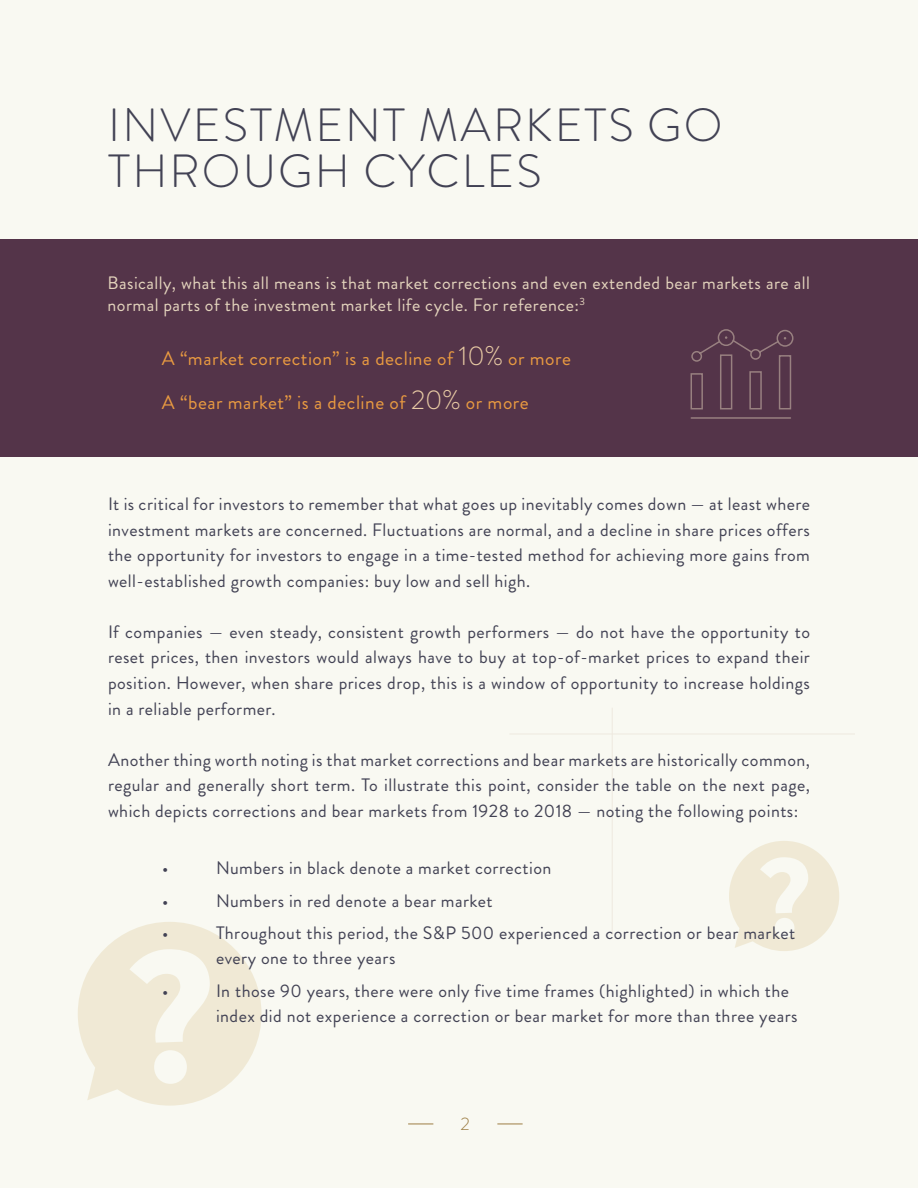
<style>
.page{position:relative;width:918px;height:1188px;background:#f9f9f2}
.page>*{position:absolute;margin:0;border:0;box-sizing:border-box;transform-origin:0 0}
.t1{font:300 46.5px/46.5px "Brandon Grotesque";letter-spacing:.045em;color:#424254}
.t2{font:19.5px "Brandon Grotesque";letter-spacing:.025em;color:#e99a41}
.t3{font:18px/25.5px "Brandon Grotesque";letter-spacing:.025em;color:#424254;text-align:justify}
.t4{font:18px/22.5px "Brandon Grotesque";letter-spacing:.025em;color:#e4d4bd}
.t5{font:300 18px "Brandon Grotesque";color:#9d7e45}
.s1{font-weight:300;font-size:27px;color:#e8caa4}
</style>
<div class="page">
<div style="left:0;top:240px;width:918px;height:217px;background:#543449"></div>
<svg style="left:408px;top:1124px;width:25px;height:1px"></svg>
<svg style="left:497px;top:1124px;width:26px;height:1px"></svg>
<svg style="left:78px;top:922px;width:184px;height:184px"></svg>
<svg style="left:729px;top:841px;width:110px;height:110px"></svg>
<hr style="left:509px;top:734px;width:346px;height:1px;background:#eee9df">
<hr style="left:612px;top:708px;width:1px;height:227px;background:#eee9df">
<hr style="left:691px;top:417px;width:99px;height:2px;background:#e4d4bd">
<svg style="left:691px;top:329px;width:103px;height:33px"></svg>
<h1 class="t1" style="left:108px;top:101px;width:616px">INVESTMENT MARKETS GO<br>THROUGH CYCLES</h1>
<p class="t4" style="left:108px;top:272px;width:704px">Basically, what this all means is that market corrections and even extended bear markets are all normal parts of the investment market life cycle. For reference:<sup>3</sup></p>
<p class="t2" style="left:162px;top:345px;width:410px">A “market correction” is a decline of <span class="s1">10%</span> or more</p>
<p class="t2" style="left:162px;top:388px;width:368px">A “bear market” is a decline of <span class="s1">20%</span> or more</p>
<p class="t3" style="left:108px;top:492px;width:704px">It is critical for investors to remember that what goes up inevitably comes down — at least where investment markets are concerned. Fluctuations are normal, and a decline in share prices offers the opportunity for investors to engage in a time-tested method for achieving more gains from well-established growth companies: buy low and sell high.</p>
<p class="t3" style="left:108px;top:619px;width:704px">If companies — even steady, consistent growth performers — do not have the opportunity to reset prices, then investors would always have to buy at top-of-market prices to expand their position. However, when share prices drop, this is a window of opportunity to increase holdings in a reliable performer.</p>
<p class="t3" style="left:108px;top:747px;width:704px">Another thing worth noting is that market corrections and bear markets are historically common, regular and generally short term. To illustrate this point, consider the table on the next page, which depicts corrections and bear markets from 1928 to 2018 — noting the following points:</p>
<p class="t3" style="left:162px;top:856px;width:8px">•</p>
<p class="t3" style="left:216px;top:856px;width:337px">Numbers in black denote a market correction</p>
<p class="t3" style="left:162px;top:888px;width:8px">•</p>
<p class="t3" style="left:216px;top:888px;width:278px">Numbers in red denote a bear market</p>
<p class="t3" style="left:162px;top:920px;width:8px">•</p>
<p class="t3" style="left:216px;top:920px;width:581px">Throughout this period, the S&amp;P 500 experienced a correction or bear market every one to three years</p>
<p class="t3" style="left:162px;top:978px;width:8px">•</p>
<p class="t3" style="left:216px;top:978px;width:583px">In those 90 years, there were only five time frames (highlighted) in which the index did not experience a correction or bear market for more than three years</p>
<p class="t5" style="left:461px;top:1112px;width:11px">2</p>
</div>
